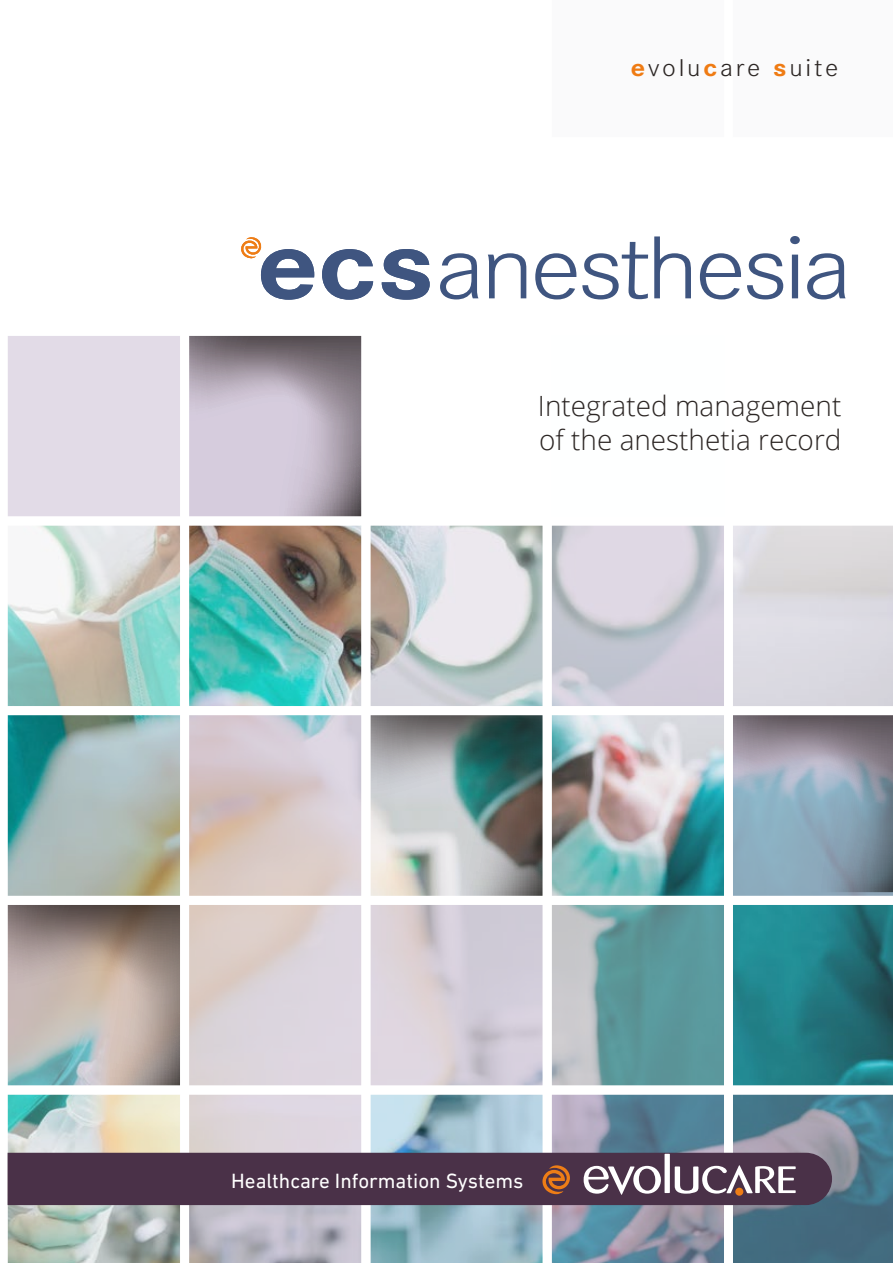
<style>
.page{position:relative;width:893px;height:1263px;background:#fff}
.page>*{position:absolute;margin:0;border:0;box-sizing:border-box;transform-origin:0 0}
.t1{font:300 92.55px "Corporate S";letter-spacing:-.04em;color:#3f5580;scale:1.18 1}
.t2{font:300 27.9px/33.5px "Open Sans";color:#2b2523}
.t3{font:300 25.2px "Corporate";letter-spacing:.1em;color:#2b2523;scale:1.11 1}
.t4{font:21px "DIN Next LT Pro";color:#fff}
.s1{font-weight:700;color:#ef7b13}
.s2{font-weight:700;font-size:100.95px}
</style>
<div class="page">
<img style="left:7px;top:237px;width:886px;height:1026px">
<div style="left:735px;top:1188px;width:8px;height:8px;background:#ee7d16;border-radius:50%"></div>
<p class="t3" style="left:631px;top:54px;width:189px"><span class="s1">e</span>volu<span class="s1">c</span>are <span class="s1">s</span>uite</p>
<h1 class="t1" style="left:257px;top:217px;width:506px"><span class="s2">ecs</span>anesthesia</h1>
<p class="t2" style="left:538px;top:389px;width:305px">Integrated management of the anesthetia record</p>
<p class="t4" style="left:231px;top:1168px;width:294px">Healthcare Information Systems</p>
</div>
